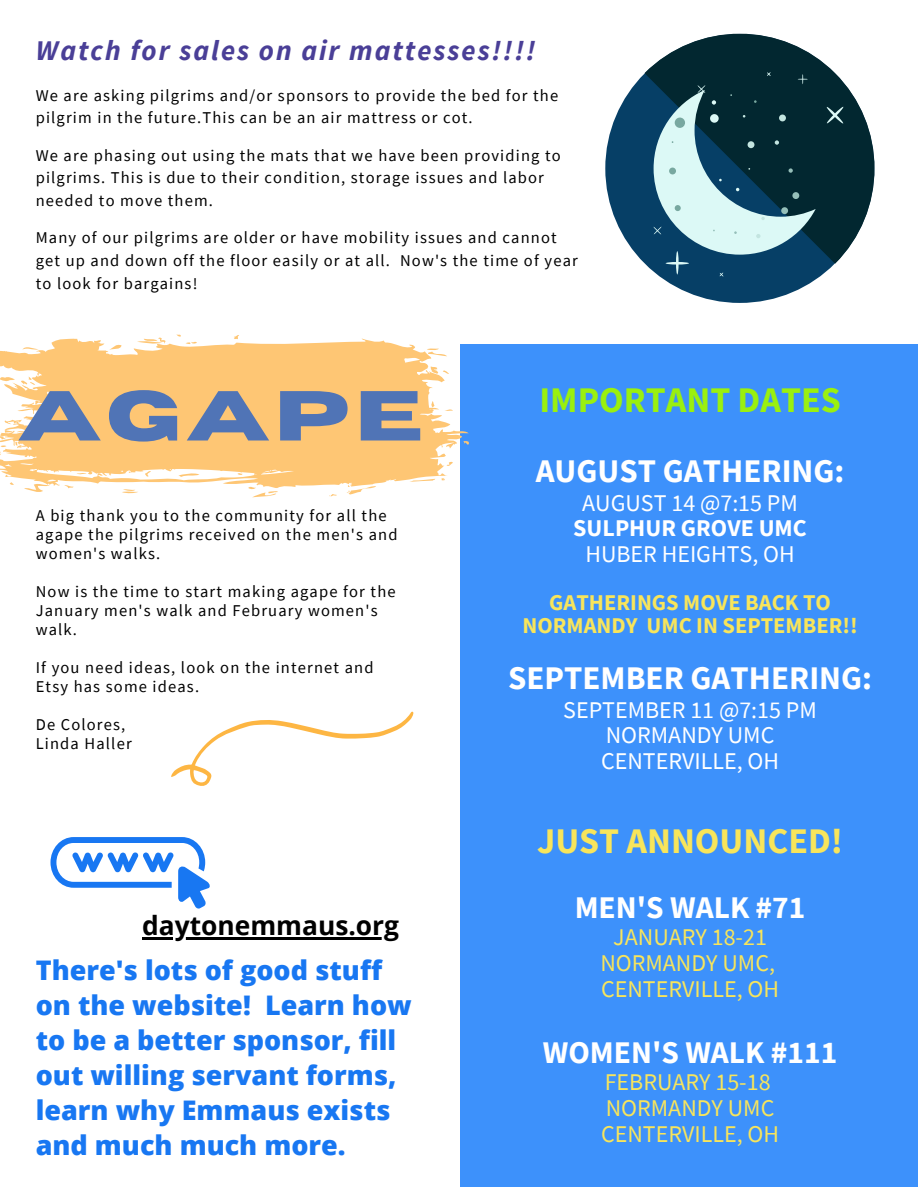
<style>
.page{position:relative;width:918px;height:1188px;background:#fff}
.page>*{position:absolute;margin:0;border:0;box-sizing:border-box;transform-origin:0 0}
.t1{font:700 70.5px "Horizon";letter-spacing:.07em;color:#5074b6}
.t2{font:700 36px "Source Sans Pro";color:#9af00f}
.t3{font:700 36px "Source Sans Pro";color:#f8e55b}
.t4{font:700 33px "Source Sans Pro";color:#fff}
.t5{font:700 31.5px "Source Sans Pro";color:#fff}
.t6{font:italic 700 28.5px "Source Sans Pro";letter-spacing:.07em;color:#4a3f97}
.t7{font:800 27px/34.8px "Open Sans";color:#1877f2}
.t8{font:700 26.4px "Open Sans";color:#000}
.t9{font:24px "Source Sans Pro";color:#f8e55b}
.t10{font:24px "Source Sans Pro";color:#fff}
.t11{font:700 24px "Source Sans Pro";color:#fff}
.t12{font:700 22.5px/23.7px "Source Sans Pro";color:#f8e55b;text-align:center}
.t13{font:16.5px/19px "Source Sans Pro";letter-spacing:.07em;color:#000}
</style>
<div class="page">
<div style="left:460px;top:344px;width:458px;height:843px;background:#3d91fb"></div>
<svg style="left:0;top:334px;width:469px;height:163px;fill:#fec674"></svg>
<svg style="left:50px;top:837px;width:160px;height:72px"></svg>
<svg style="left:171px;top:711px;width:243px;height:75px"></svg>
<div style="left:605px;top:34px;width:269px;height:269px;background:#063f66;border-radius:50%"></div>
<svg style="left:645px;top:33px;width:230px;height:231px;fill:#022730"></svg>
<hr style="left:676px;top:251px;width:3px;height:23px;background:#dcf9f6;border-radius:50%">
<hr style="left:666px;top:262px;width:23px;height:3px;background:#dcf9f6;border-radius:50%">
<svg style="left:826px;top:106px;width:18px;height:18px"></svg>
<svg style="left:719px;top:272px;width:5px;height:5px"></svg>
<svg style="left:653px;top:72px;width:163px;height:183px"></svg>
<hr style="left:142px;top:937px;width:257px;height:2px;background:#000">
<p class="t6" style="left:36px;top:32px;width:501px">Watch for sales on air mattesses!!!!</p>
<p class="t13" style="left:36px;top:85px;width:524px">We are asking pilgrims and/or sponsors to provide the bed for the</p>
<p class="t13" style="left:36px;top:108px;width:438px">pilgrim in the future.This can be an air mattress or cot.</p>
<p class="t13" style="left:36px;top:143px;width:527px;line-height:22.8px">We are phasing out using the mats that we have been providing to pilgrims. This is due to their condition, storage issues and labor needed to move them.</p>
<p class="t13" style="left:36px;top:228px;width:522px">Many of our pilgrims are older or have mobility issues and cannot</p>
<p class="t13" style="left:36px;top:249px;width:544px;line-height:22.8px">get up and down off the floor easily or at all. Now's the time of year to look for bargains!</p>
<p class="t1" style="left:18px;top:381px;width:407px">AgapE</p>
<p class="t13" style="left:36px;top:506px;width:363px">A big thank you to the community for all the agape the pilgrims received on the men's and women's walks.</p>
<p class="t13" style="left:36px;top:582px;width:361px">Now is the time to start making agape for the<br>January men's walk and February women's walk.</p>
<p class="t13" style="left:36px;top:658px;width:339px">If you need ideas, look on the internet and<br>Etsy has some ideas.</p>
<p class="t13" style="left:36px;top:715px;width:91px">De Colores,</p>
<p class="t13" style="left:36px;top:734px;width:97px">Linda Haller</p>
<p class="t8" style="left:142px;top:907px;width:258px">daytonemmaus.org</p>
<p class="t7" style="left:36px;top:953px;width:378px">There's lots of good stuff on the website! Learn how to be a better sponsor, fill out willing servant forms, learn why Emmaus exists and much much more.</p>
<p class="t2" style="left:539px;top:376px;width:303px">IMPORTANT DATES</p>
<p class="t4" style="left:536px;top:450px;width:310px">AUGUST GATHERING:</p>
<p class="t10" style="left:582px;top:487px;width:217px">AUGUST 14 @7:15 PM</p>
<p class="t11" style="left:573px;top:513px;width:235px">SULPHUR GROVE UMC</p>
<p class="t10" style="left:585px;top:539px;width:211px">HUBER HEIGHTS, OH</p>
<p class="t12" style="left:522px;top:590px;width:337px">GATHERINGS MOVE BACK TO<br>NORMANDY UMC IN SEPTEMBER!!</p>
<p class="t4" style="left:508px;top:657px;width:366px">SEPTEMBER GATHERING:</p>
<p class="t10" style="left:563px;top:694px;width:255px">SEPTEMBER 11 @7:15 PM</p>
<p class="t10" style="left:606px;top:720px;width:170px">NORMANDY UMC</p>
<p class="t10" style="left:601px;top:746px;width:180px">CENTERVILLE, OH</p>
<p class="t3" style="left:537px;top:817px;width:308px">JUST ANNOUNCED!</p>
<p class="t5" style="left:575px;top:887px;width:232px">MEN'S WALK #71</p>
<p class="t9" style="left:613px;top:921px;width:155px">JANUARY 18-21</p>
<p class="t9" style="left:600px;top:947px;width:176px">NORMANDY UMC,</p>
<p class="t9" style="left:601px;top:973px;width:180px">CENTERVILLE, OH</p>
<p class="t5" style="left:543px;top:1032px;width:296px">WOMEN'S WALK #111</p>
<p class="t9" style="left:605px;top:1066px;width:167px">FEBRUARY 15-18</p>
<p class="t9" style="left:606px;top:1092px;width:170px">NORMANDY UMC</p>
<p class="t9" style="left:601px;top:1118px;width:180px">CENTERVILLE, OH</p>
</div>
